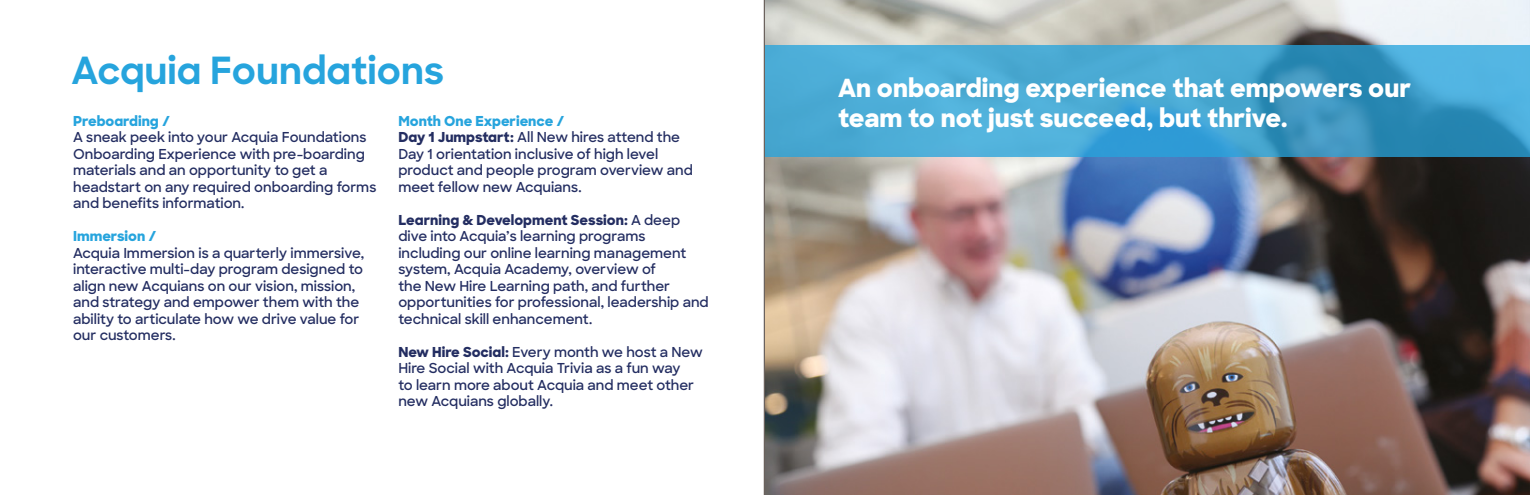
<style>
.page{position:relative;width:1530px;height:495px;background:#fff}
.page>*{position:absolute;margin:0;border:0;box-sizing:border-box;transform-origin:0 0}
.t1{font:700 37.5px "Sharp Sans";color:#26a4dd}
.t2{font:800 25px/30px "Sharp Sans";color:#fff}
.t3{font:600 13.75px/16.5px "Sharp Sans";color:#232d61}
.t4{font:800 13.75px "Sharp Sans";color:#26a4dd}
.s1{font-weight:800;color:#26a4dd}
.s2{font-weight:800}
</style>
<div class="page">
<hr style="left:764px;top:0;width:1px;height:495px;background:#6b625d">
<hr style="left:1529px;top:0;width:1px;height:495px;background:#6b625d">
<img style="left:765px;top:1px;width:765px;height:493px">
<svg style="left:766px;top:46px;width:764px;height:111px;background:#43a4cf"></svg>
<h1 class="t1" style="left:72px;top:42px;width:374px">Acquia Foundations</h1>
<p class="t4" style="left:73px;top:111px;width:98px">Preboarding /</p>
<p class="t3" style="left:73px;top:129px;width:305px">A sneak peek into your Acquia Foundations Onboarding Experience with pre-boarding materials and an opportunity to get a headstart on any required onboarding forms and benefits information.</p>
<p class="t4" style="left:73px;top:226px;width:85px">Immersion /</p>
<p class="t3" style="left:73px;top:244px;width:293px">Acquia Immersion is a quarterly immersive, interactive multi-day program designed to align new Acquians on our vision, mission, and strategy and empower them with the ability to articulate how we drive value for our customers.</p>
<p class="t3" style="left:398px;top:112px;width:296px"><span class="s1">Month One Experience /<br></span><span class="s2">Day 1 Jumpstart:</span> All New hires attend the Day 1 orientation inclusive of high level product and people program overview and meet fellow new Acquians.</p>
<p class="t3" style="left:398px;top:211px;width:312px"><span class="s2">Learning &amp; Development Session:</span> A deep dive into Acquia’s learning programs including our online learning management system, Acquia Academy, overview of<br>the New Hire Learning path, and further opportunities for professional, leadership and technical skill enhancement.</p>
<p class="t3" style="left:398px;top:343px;width:306px"><span class="s2">New Hire Social:</span> Every month we host a New Hire Social with Acquia Trivia as a fun way<br>to learn more about Acquia and meet other new Acquians globally.</p>
<h2 class="t2" style="left:838px;top:72px;width:574px">An onboarding experience that empowers our team to not just succeed, but thrive.</h2>
</div>
